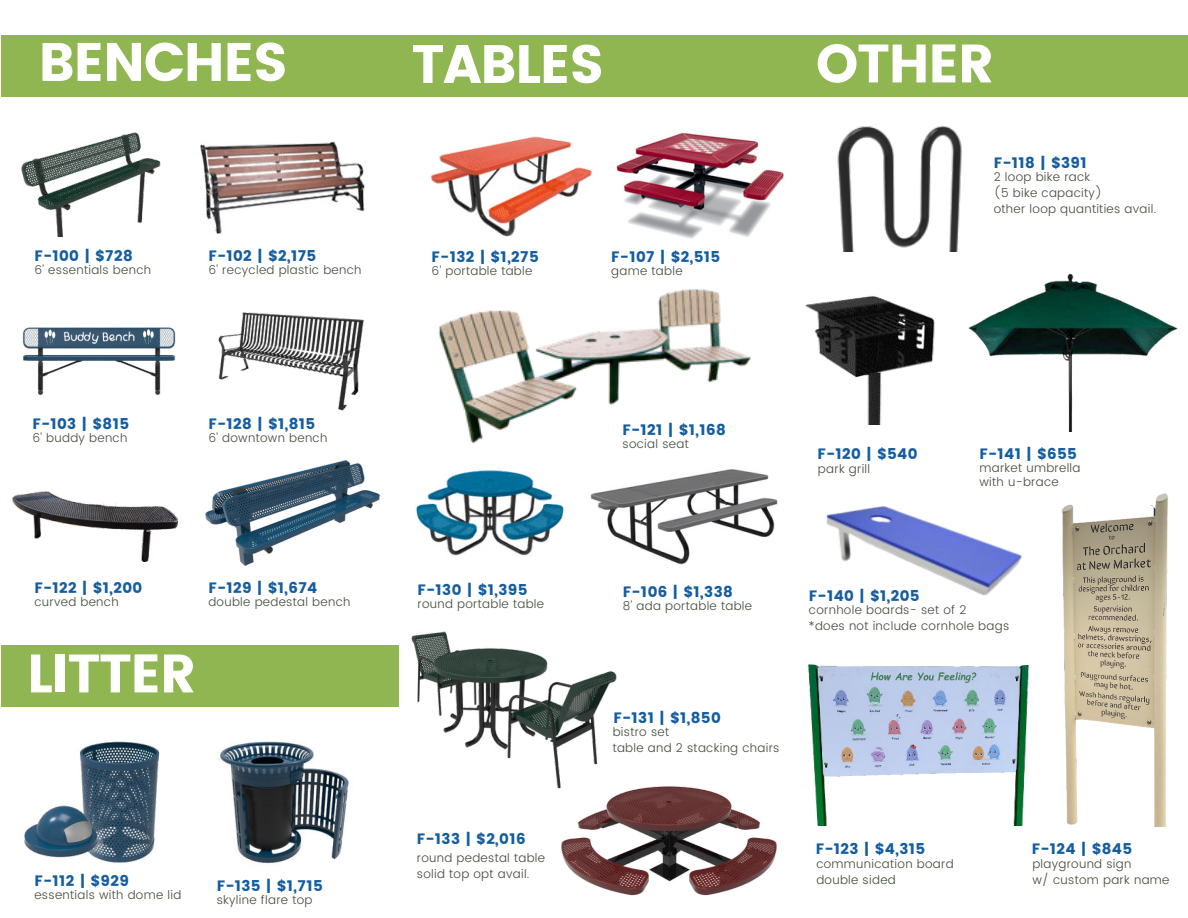
<style>
.page{position:relative;width:1188px;height:918px;background:#fff}
.page>*{position:absolute;margin:0;border:0;box-sizing:border-box;transform-origin:0 0}
.t1{font:54px "Poppins";letter-spacing:-.025em;color:#fff}
.t2{font:15px "Poppins";letter-spacing:.025em;color:#145da0}
.t3{font:300 12px/16px "Poppins";letter-spacing:.025em;color:#414b3b}
</style>
<div class="page">
<div style="left:1px;top:645px;width:397px;height:62px;background:#8fb650"></div>
<img style="left:21px;top:132px;width:140px;height:104px">
<img style="left:218px;top:312px;width:146px;height:99px">
<img style="left:12px;top:491px;width:166px;height:70px">
<img style="left:200px;top:141px;width:165px;height:93px">
<img style="left:22px;top:327px;width:154px;height:69px">
<img style="left:416px;top:475px;width:148px;height:81px">
<img style="left:590px;top:475px;width:186px;height:90px">
<img style="left:431px;top:136px;width:161px;height:101px">
<img style="left:616px;top:132px;width:119px;height:107px">
<img style="left:439px;top:289px;width:328px;height:186px">
<img style="left:24px;top:741px;width:136px;height:122px">
<img style="left:735px;top:127px;width:227px;height:124px">
<img style="left:805px;top:296px;width:119px;height:128px">
<img style="left:776px;top:499px;width:246px;height:97px">
<div style="left:1px;top:35px;width:1187px;height:62px;background:#8fb650"></div>
<img style="left:220px;top:741px;width:129px;height:123px">
<img style="left:924px;top:273px;width:254px;height:159px">
<img style="left:205px;top:460px;width:175px;height:106px">
<img style="left:1062px;top:493px;width:106px;height:333px">
<img style="left:398px;top:631px;width:219px;height:128px">
<img style="left:528px;top:742px;width:249px;height:154px">
<img style="left:808px;top:637px;width:262px;height:189px">
<h1 class="t1" style="left:38px;top:31px;width:251px">BENCHES</h1>
<h1 class="t1" style="left:412px;top:33px;width:194px">TABLES</h1>
<h1 class="t1" style="left:816px;top:32px;width:180px">OTHER</h1>
<p class="t2" style="left:994px;top:154px;width:95px">F-118 | $391</p>
<p class="t3" style="left:994px;top:169px;width:164px">2 loop bike rack<br>(5 bike capacity)<br>other loop quantities avail.</p>
<p class="t2" style="left:34px;top:247px;width:100px">F-100 | $728</p>
<p class="t3" style="left:34px;top:262px;width:118px">6' essentials bench</p>
<p class="t2" style="left:208px;top:247px;width:109px">F-102 | $2,175</p>
<p class="t3" style="left:208px;top:262px;width:155px">6' recycled plastic bench</p>
<p class="t2" style="left:432px;top:248px;width:109px">F-132 | $1,275</p>
<p class="t3" style="left:432px;top:263px;width:102px">6' portable table</p>
<p class="t2" style="left:611px;top:248px;width:111px">F-107 | $2,515</p>
<p class="t3" style="left:611px;top:263px;width:73px">game table</p>
<p class="t2" style="left:32px;top:416px;width:98px">F-103 | $815</p>
<p class="t3" style="left:32px;top:431px;width:97px">6' buddy bench</p>
<p class="t2" style="left:208px;top:415px;width:108px">F-128 | $1,815</p>
<p class="t3" style="left:208px;top:430px;width:121px">6' downtown bench</p>
<p class="t2" style="left:622px;top:421px;width:105px">F-121 | $1,168</p>
<p class="t3" style="left:622px;top:436px;width:68px">social seat</p>
<p class="t2" style="left:817px;top:445px;width:102px">F-120 | $540</p>
<p class="t3" style="left:818px;top:461px;width:54px">park grill</p>
<p class="t2" style="left:979px;top:445px;width:99px">F-141 | $655</p>
<p class="t3" style="left:979px;top:461px;width:103px;line-height:14px">market umbrella with u-brace</p>
<p class="t2" style="left:34px;top:580px;width:110px">F-122 | $1,200</p>
<p class="t3" style="left:34px;top:595px;width:86px">curved bench</p>
<p class="t2" style="left:208px;top:580px;width:110px">F-129 | $1,674</p>
<p class="t3" style="left:208px;top:595px;width:144px">double pedestal bench</p>
<p class="t2" style="left:418px;top:581px;width:111px">F-130 | $1,395</p>
<p class="t3" style="left:418px;top:596px;width:128px">round portable table</p>
<p class="t2" style="left:623px;top:583px;width:111px">F-106 | $1,338</p>
<p class="t3" style="left:623px;top:598px;width:131px">8' ada portable table</p>
<p class="t2" style="left:809px;top:587px;width:112px">F-140 | $1,205</p>
<p class="t3" style="left:809px;top:602px;width:202px">cornhole boards- set of 2<br>*does not include cornhole bags</p>
<h1 class="t1" style="left:27px;top:642px;width:171px">LITTER</h1>
<p class="t2" style="left:613px;top:709px;width:109px">F-131 | $1,850</p>
<p class="t3" style="left:613px;top:725px;width:168px">bistro set<br>table and 2 stacking chairs</p>
<p class="t2" style="left:34px;top:872px;width:96px">F-112 | $929</p>
<p class="t3" style="left:34px;top:888px;width:148px">essentials with dome lid</p>
<p class="t2" style="left:217px;top:877px;width:108px">F-135 | $1,715</p>
<p class="t3" style="left:217px;top:892px;width:97px">skyline flare top</p>
<p class="t2" style="left:417px;top:831px;width:110px">F-133 | $2,016</p>
<p class="t3" style="left:417px;top:851px;width:130px">round pedestal table solid top opt avail.</p>
<p class="t2" style="left:816px;top:840px;width:111px">F-123 | $4,315</p>
<p class="t3" style="left:816px;top:856px;width:139px">communication board double sided</p>
<p class="t2" style="left:1032px;top:840px;width:102px">F-124 | $845</p>
<p class="t3" style="left:1032px;top:856px;width:139px">playground sign<br>w/ custom park name</p>
</div>
